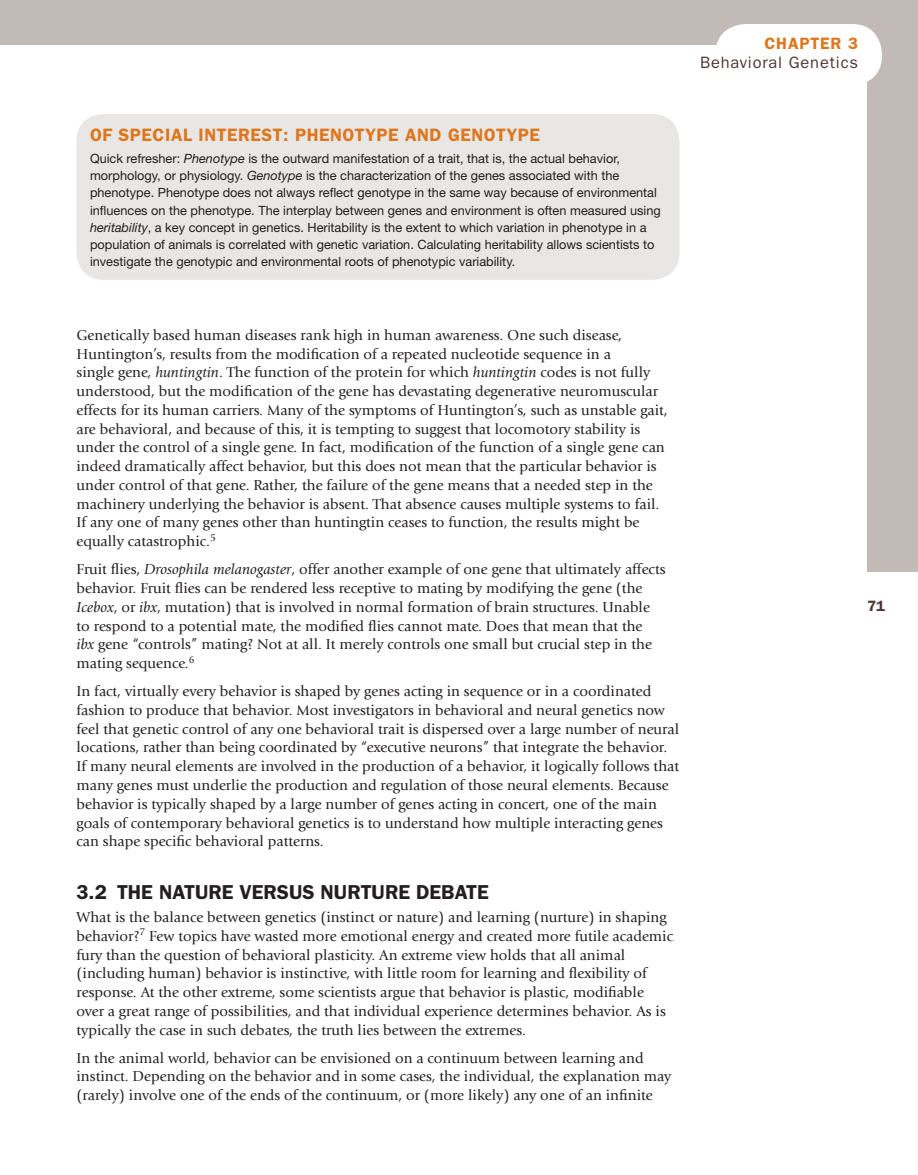
<style>
.page{position:relative;width:918px;height:1175px;background:#fff}
.page>*{position:absolute;margin:0;border:0;box-sizing:border-box;transform-origin:0 0}
.t1{font:600 20.25px "Franklin Gothic";color:#231f20}
.t2{font:600 18px "Franklin Gothic";letter-spacing:.03em;color:#de761b}
.t3{font:16.5px "Franklin Gothic";letter-spacing:.05em;color:#4d3636}
.t4{font:600 16.5px "Franklin Gothic";letter-spacing:.05em;color:#de761b}
.t5{font:15px/18.8px "Giovanni";color:#231f20}
.t6{font:600 15px "Franklin Gothic";color:#4d3636}
.t7{font:12.75px/17.2px "Helvetica Neue";color:#231f20}
.s1{font-style:italic}
</style>
<div class="page">
<div style="left:0;top:0;width:918px;height:45px;background:#c2bab7"></div>
<div style="left:867px;top:0;width:51px;height:572px;background:#c2bab7"></div>
<div style="left:715px;top:24px;width:167px;height:62px;background:#fff;border-radius:30px"></div>
<hr style="left:0;top:115px;width:1px;height:209px;background:#c5e2ea">
<div style="left:76px;top:114px;width:604px;height:166px;background:#e8e7e6;border-radius:27px"></div>
<p class="t4" style="left:765px;top:38px;width:95px">CHAPTER 3</p>
<p class="t3" style="left:700px;top:57px;width:159px">Behavioral Genetics</p>
<p class="t2" style="left:90px;top:129px;width:452px">OF SPECIAL INTEREST: PHENOTYPE AND GENOTYPE</p>
<p class="t7" style="left:90px;top:151px;width:572px">Quick refresher: <span class="s1">Phenotype</span> is the outward manifestation of a trait, that is, the actual behavior, morphology, or physiology. <span class="s1">Genotype</span> is the characterization of the genes associated with the phenotype. Phenotype does not always reflect genotype in the same way because of environmental influences on the phenotype. The interplay between genes and environment is often measured using <span class="s1">heritability</span> , a key concept in genetics. Heritability is the extent to which variation in phenotype in a population of animals is correlated with genetic variation. Calculating heritability allows scientists to investigate the genotypic and environmental roots of phenotypic variability.</p>
<p class="t5" style="left:76px;top:327px;width:593px">Genetically based human diseases rank high in human awareness. One such disease, Huntington’s, results from the modification of a repeated nucleotide sequence in a<br>single gene, <span class="s1">huntingtin</span> . The function of the protein for which <span class="s1">huntingtin</span> codes is not fully understood, but the modification of the gene has devastating degenerative neuromuscular effects for its human carriers. Many of the symptoms of Huntington’s, such as unstable gait, are behavioral, and because of this, it is tempting to suggest that locomotory stability is under the control of a single gene. In fact, modification of the function of a single gene can indeed dramatically affect behavior, but this does not mean that the particular behavior is under control of that gene. Rather, the failure of the gene means that a needed step in the machinery underlying the behavior is absent. That absence causes multiple systems to fail.<br>If any one of many genes other than huntingtin ceases to function, the results might be equally catastrophic. <sup>5</sup></p>
<p class="t5" style="left:77px;top:561px;width:591px">Fruit flies, <span class="s1">Drosophila melanogaster</span> , offer another example of one gene that ultimately affects behavior. Fruit flies can be rendered less receptive to mating by modifying the gene (the <span class="s1">Icebox</span> , or <span class="s1">ibx</span> , mutation) that is involved in normal formation of brain structures. Unable to respond to a potential mate, the modified flies cannot mate. Does that mean that the<br><span class="s1">ibx</span> gene “controls” mating? Not at all. It merely controls one small but crucial step in the mating sequence. <sup>6</sup></p>
<p class="t5" style="left:77px;top:683px;width:604px">In fact, virtually every behavior is shaped by genes acting in sequence or in a coordinated fashion to produce that behavior. Most investigators in behavioral and neural genetics now feel that genetic control of any one behavioral trait is dispersed over a large number of neural locations, rather than being coordinated by “executive neurons” that integrate the behavior.<br>If many neural elements are involved in the production of a behavior, it logically follows that many genes must underlie the production and regulation of those neural elements. Because behavior is typically shaped by a large number of genes acting in concert, one of the main goals of contemporary behavioral genetics is to understand how multiple interacting genes can shape specific behavioral patterns.</p>
<h1 class="t1" style="left:76px;top:885px;width:414px">3.2 THE NATURE VERSUS NURTURE DEBATE</h1>
<p class="t5" style="left:76px;top:909px;width:598px">What is the balance between genetics (instinct or nature) and learning (nurture) in shaping behavior? <sup>7</sup> Few topics have wasted more emotional energy and created more futile academic fury than the question of behavioral plasticity. An extreme view holds that all animal (including human) behavior is instinctive, with little room for learning and flexibility of response. At the other extreme, some scientists argue that behavior is plastic, modifiable over a great range of possibilities, and that individual experience determines behavior. As is typically the case in such debates, the truth lies between the extremes.</p>
<p class="t5" style="left:77px;top:1049px;width:596px">In the animal world, behavior can be envisioned on a continuum between learning and instinct. Depending on the behavior and in some cases, the individual, the explanation may (rarely) involve one of the ends of the continuum, or (more likely) any one of an infinite</p>
<p class="t6" style="left:867px;top:600px;width:19px">71</p>
</div>
